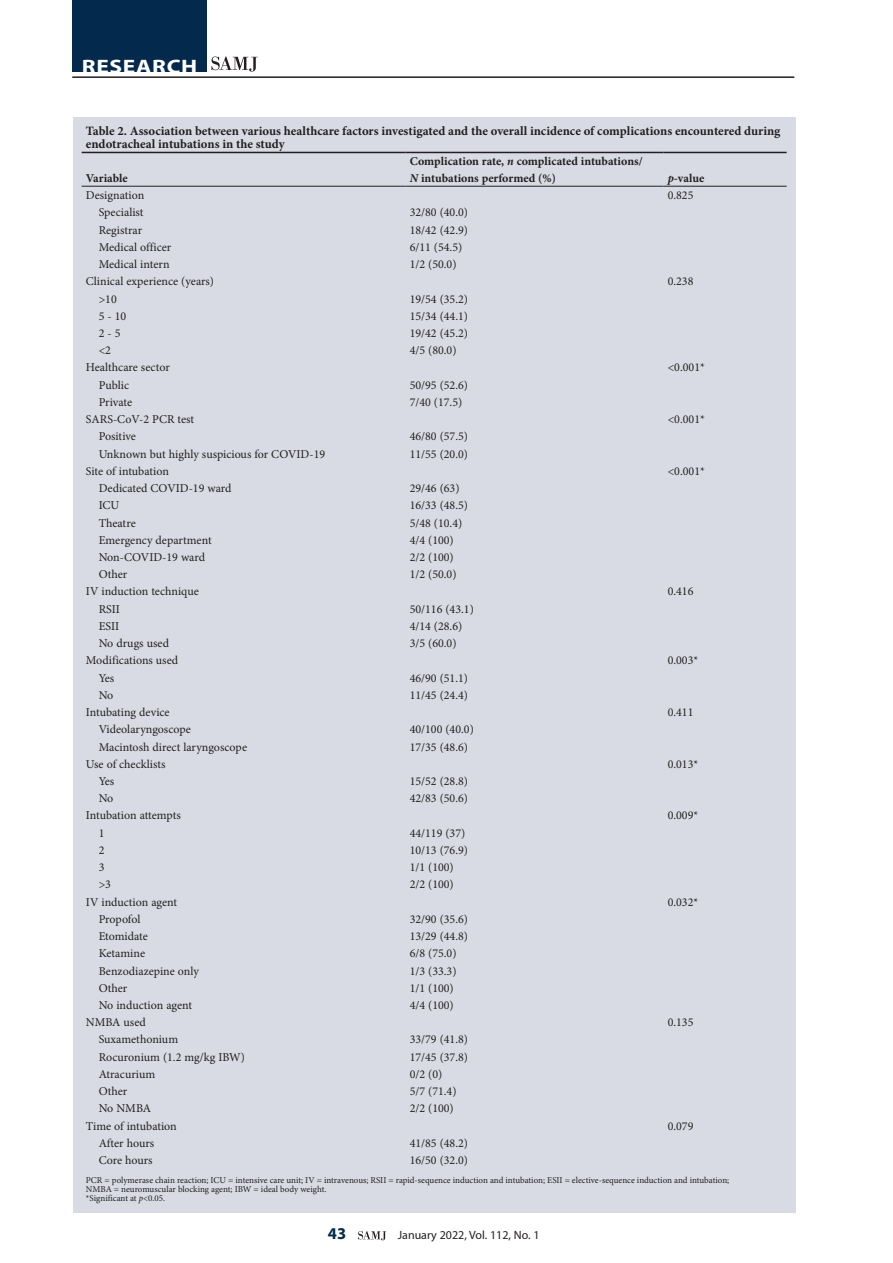
<style>
.page{position:relative;width:893px;height:1263px;background:#fff}
.page>*{position:absolute;margin:0;border:0;box-sizing:border-box;transform-origin:0 0}
.t1{font:700 19.5px "Myriad Pro";letter-spacing:.03em;color:#fff;scale:1.2 1}
.t2{font:700 16.5px "Myriad Pro";color:#03294d}
.TABLE_HEAD{font:700 12.75px/13.5px "Minion Pro";color:#231f20}
.TABLE_COPY{font:12px "Minion Pro";color:#231f20}
.TABLE_COPY_INDENT{font:12px "Minion Pro";color:#231f20}
.TABLE_FIELD_NAME{font:700 12px/16.5px "Minion Pro";letter-spacing:-.005em;color:#231f20}
.t3{font:12px "Myriad Pro";color:#231f20}
.TABLE_FOOTNOTE{font:9px/9px "Minion Pro";color:#231f20}
.s1{font-style:italic}
</style>
<div class="page">
<svg style="left:358px;top:1231px;width:28px;height:9px"></svg>
<hr style="left:72px;top:76px;width:722px;height:2px;background:#231f20">
<div style="left:72px;top:0;width:135px;height:72px;background:#03294d"></div>
<svg style="left:211px;top:57px;width:47px;height:15px"></svg>
<div style="left:73px;top:117px;width:722px;height:1095px;background:#d8dbe4"></div>
<hr style="left:82px;top:152px;width:323px;height:1px;background:#231f20">
<hr style="left:405px;top:152px;width:258px;height:1px;background:#231f20">
<hr style="left:663px;top:152px;width:124px;height:1px;background:#231f20">
<hr style="left:82px;top:186px;width:323px;height:1px;background:#231f20">
<hr style="left:405px;top:186px;width:258px;height:1px;background:#231f20">
<hr style="left:663px;top:186px;width:124px;height:1px;background:#231f20">
<h1 class="t1" style="left:82px;top:54px;width:98px">RESEARCH</h1>
<p class="TABLE_HEAD" style="left:86px;top:124px;width:696px">Table 2. Association between various healthcare factors investigated and the overall incidence of complications encountered during endotracheal intubations in the study</p>
<p class="TABLE_FIELD_NAME" style="left:86px;top:170px;width:43px">Variable</p>
<p class="TABLE_FIELD_NAME" style="left:410px;top:153px;width:234px">Complication rate, <span class="s1">n</span> complicated intubations/<br><span class="s1">N</span> intubations performed (%)</p>
<p class="TABLE_FIELD_NAME" style="left:668px;top:170px;width:38px"><span class="s1">p</span>-value</p>
<p class="TABLE_COPY" style="left:86px;top:187px;width:60px">Designation</p>
<p class="TABLE_COPY" style="left:668px;top:187px;width:27px">0.825</p>
<p class="TABLE_COPY_INDENT" style="left:99px;top:205px;width:46px">Specialist</p>
<p class="TABLE_COPY" style="left:410px;top:205px;width:60px">32/80 (40.0)</p>
<p class="TABLE_COPY_INDENT" style="left:99px;top:222px;width:45px">Registrar</p>
<p class="TABLE_COPY" style="left:410px;top:222px;width:60px">18/42 (42.9)</p>
<p class="TABLE_COPY_INDENT" style="left:99px;top:239px;width:74px">Medical officer</p>
<p class="TABLE_COPY" style="left:410px;top:239px;width:54px">6/11 (54.5)</p>
<p class="TABLE_COPY_INDENT" style="left:99px;top:256px;width:72px">Medical intern</p>
<p class="TABLE_COPY" style="left:410px;top:256px;width:48px">1/2 (50.0)</p>
<p class="TABLE_COPY" style="left:86px;top:273px;width:130px">Clinical experience (years)</p>
<p class="TABLE_COPY" style="left:668px;top:273px;width:27px">0.238</p>
<p class="TABLE_COPY_INDENT" style="left:99px;top:291px;width:20px">&gt;10</p>
<p class="TABLE_COPY" style="left:410px;top:291px;width:60px">19/54 (35.2)</p>
<p class="TABLE_COPY_INDENT" style="left:99px;top:308px;width:29px">5 - 10</p>
<p class="TABLE_COPY" style="left:410px;top:308px;width:60px">15/34 (44.1)</p>
<p class="TABLE_COPY_INDENT" style="left:99px;top:325px;width:23px">2 - 5</p>
<p class="TABLE_COPY" style="left:410px;top:325px;width:60px">19/42 (45.2)</p>
<p class="TABLE_COPY_INDENT" style="left:99px;top:342px;width:14px">&lt;2</p>
<p class="TABLE_COPY" style="left:410px;top:342px;width:48px">4/5 (80.0)</p>
<p class="TABLE_COPY" style="left:86px;top:360px;width:85px">Healthcare sector</p>
<p class="TABLE_COPY" style="left:668px;top:360px;width:39px">&lt;0.001*</p>
<p class="TABLE_COPY_INDENT" style="left:99px;top:377px;width:32px">Public</p>
<p class="TABLE_COPY" style="left:410px;top:377px;width:60px">50/95 (52.6)</p>
<p class="TABLE_COPY_INDENT" style="left:99px;top:394px;width:35px">Private</p>
<p class="TABLE_COPY" style="left:410px;top:394px;width:54px">7/40 (17.5)</p>
<p class="TABLE_COPY" style="left:86px;top:411px;width:110px">SARS-CoV-2 PCR test</p>
<p class="TABLE_COPY" style="left:668px;top:411px;width:39px">&lt;0.001*</p>
<p class="TABLE_COPY_INDENT" style="left:99px;top:428px;width:39px">Positive</p>
<p class="TABLE_COPY" style="left:410px;top:428px;width:60px">46/80 (57.5)</p>
<p class="TABLE_COPY_INDENT" style="left:99px;top:446px;width:228px">Unknown but highly suspicious for COVID-19</p>
<p class="TABLE_COPY" style="left:410px;top:446px;width:60px">11/55 (20.0)</p>
<p class="TABLE_COPY" style="left:86px;top:463px;width:84px">Site of intubation</p>
<p class="TABLE_COPY" style="left:668px;top:463px;width:39px">&lt;0.001*</p>
<p class="TABLE_COPY_INDENT" style="left:99px;top:480px;width:134px">Dedicated COVID-19 ward</p>
<p class="TABLE_COPY" style="left:410px;top:480px;width:51px">29/46 (63)</p>
<p class="TABLE_COPY_INDENT" style="left:99px;top:497px;width:22px">ICU</p>
<p class="TABLE_COPY" style="left:410px;top:497px;width:60px">16/33 (48.5)</p>
<p class="TABLE_COPY_INDENT" style="left:99px;top:515px;width:39px">Theatre</p>
<p class="TABLE_COPY" style="left:410px;top:515px;width:54px">5/48 (10.4)</p>
<p class="TABLE_COPY_INDENT" style="left:99px;top:532px;width:115px">Emergency department</p>
<p class="TABLE_COPY" style="left:410px;top:532px;width:46px">4/4 (100)</p>
<p class="TABLE_COPY_INDENT" style="left:99px;top:549px;width:108px">Non-COVID-19 ward</p>
<p class="TABLE_COPY" style="left:410px;top:549px;width:46px">2/2 (100)</p>
<p class="TABLE_COPY_INDENT" style="left:99px;top:566px;width:30px">Other</p>
<p class="TABLE_COPY" style="left:410px;top:566px;width:48px">1/2 (50.0)</p>
<p class="TABLE_COPY" style="left:86px;top:584px;width:114px">IV induction technique</p>
<p class="TABLE_COPY" style="left:668px;top:584px;width:27px">0.416</p>
<p class="TABLE_COPY_INDENT" style="left:99px;top:601px;width:23px">RSII</p>
<p class="TABLE_COPY" style="left:410px;top:601px;width:66px">50/116 (43.1)</p>
<p class="TABLE_COPY_INDENT" style="left:99px;top:618px;width:22px">ESII</p>
<p class="TABLE_COPY" style="left:410px;top:618px;width:54px">4/14 (28.6)</p>
<p class="TABLE_COPY_INDENT" style="left:99px;top:635px;width:72px">No drugs used</p>
<p class="TABLE_COPY" style="left:410px;top:635px;width:48px">3/5 (60.0)</p>
<p class="TABLE_COPY" style="left:86px;top:652px;width:94px">Modifications used</p>
<p class="TABLE_COPY" style="left:668px;top:652px;width:32px">0.003*</p>
<p class="TABLE_COPY_INDENT" style="left:99px;top:670px;width:17px">Yes</p>
<p class="TABLE_COPY" style="left:410px;top:670px;width:60px">46/90 (51.1)</p>
<p class="TABLE_COPY_INDENT" style="left:99px;top:687px;width:16px">No</p>
<p class="TABLE_COPY" style="left:410px;top:687px;width:60px">11/45 (24.4)</p>
<p class="TABLE_COPY" style="left:86px;top:704px;width:85px">Intubating device</p>
<p class="TABLE_COPY" style="left:668px;top:704px;width:27px">0.411</p>
<p class="TABLE_COPY_INDENT" style="left:99px;top:721px;width:94px">Videolaryngoscope</p>
<p class="TABLE_COPY" style="left:410px;top:721px;width:66px">40/100 (40.0)</p>
<p class="TABLE_COPY_INDENT" style="left:99px;top:739px;width:150px">Macintosh direct laryngoscope</p>
<p class="TABLE_COPY" style="left:410px;top:739px;width:60px">17/35 (48.6)</p>
<p class="TABLE_COPY" style="left:86px;top:756px;width:81px">Use of checklists</p>
<p class="TABLE_COPY" style="left:668px;top:756px;width:32px">0.013*</p>
<p class="TABLE_COPY_INDENT" style="left:99px;top:773px;width:17px">Yes</p>
<p class="TABLE_COPY" style="left:410px;top:773px;width:60px">15/52 (28.8)</p>
<p class="TABLE_COPY_INDENT" style="left:99px;top:790px;width:16px">No</p>
<p class="TABLE_COPY" style="left:410px;top:790px;width:60px">42/83 (50.6)</p>
<p class="TABLE_COPY" style="left:86px;top:807px;width:96px">Intubation attempts</p>
<p class="TABLE_COPY" style="left:668px;top:807px;width:32px">0.009*</p>
<p class="TABLE_COPY_INDENT" style="left:99px;top:825px;width:7px">1</p>
<p class="TABLE_COPY" style="left:410px;top:825px;width:57px">44/119 (37)</p>
<p class="TABLE_COPY_INDENT" style="left:99px;top:842px;width:7px">2</p>
<p class="TABLE_COPY" style="left:410px;top:842px;width:60px">10/13 (76.9)</p>
<p class="TABLE_COPY_INDENT" style="left:99px;top:859px;width:7px">3</p>
<p class="TABLE_COPY" style="left:410px;top:859px;width:46px">1/1 (100)</p>
<p class="TABLE_COPY_INDENT" style="left:99px;top:876px;width:14px">&gt;3</p>
<p class="TABLE_COPY" style="left:410px;top:876px;width:46px">2/2 (100)</p>
<p class="TABLE_COPY" style="left:86px;top:894px;width:93px">IV induction agent</p>
<p class="TABLE_COPY" style="left:668px;top:894px;width:32px">0.032*</p>
<p class="TABLE_COPY_INDENT" style="left:99px;top:911px;width:43px">Propofol</p>
<p class="TABLE_COPY" style="left:410px;top:911px;width:60px">32/90 (35.6)</p>
<p class="TABLE_COPY_INDENT" style="left:99px;top:928px;width:51px">Etomidate</p>
<p class="TABLE_COPY" style="left:410px;top:928px;width:60px">13/29 (44.8)</p>
<p class="TABLE_COPY_INDENT" style="left:99px;top:945px;width:48px">Ketamine</p>
<p class="TABLE_COPY" style="left:410px;top:945px;width:48px">6/8 (75.0)</p>
<p class="TABLE_COPY_INDENT" style="left:99px;top:963px;width:102px">Benzodiazepine only</p>
<p class="TABLE_COPY" style="left:410px;top:963px;width:48px">1/3 (33.3)</p>
<p class="TABLE_COPY_INDENT" style="left:99px;top:980px;width:30px">Other</p>
<p class="TABLE_COPY" style="left:410px;top:980px;width:46px">1/1 (100)</p>
<p class="TABLE_COPY_INDENT" style="left:99px;top:997px;width:95px">No induction agent</p>
<p class="TABLE_COPY" style="left:410px;top:997px;width:46px">4/4 (100)</p>
<p class="TABLE_COPY" style="left:86px;top:1014px;width:62px">NMBA used</p>
<p class="TABLE_COPY" style="left:668px;top:1014px;width:27px">0.135</p>
<p class="TABLE_COPY_INDENT" style="left:99px;top:1031px;width:81px">Suxamethonium</p>
<p class="TABLE_COPY" style="left:410px;top:1031px;width:60px">33/79 (41.8)</p>
<p class="TABLE_COPY_INDENT" style="left:99px;top:1049px;width:148px">Rocuronium (1.2 mg/kg IBW)</p>
<p class="TABLE_COPY" style="left:410px;top:1049px;width:60px">17/45 (37.8)</p>
<p class="TABLE_COPY_INDENT" style="left:99px;top:1066px;width:58px">Atracurium</p>
<p class="TABLE_COPY" style="left:410px;top:1066px;width:34px">0/2 (0)</p>
<p class="TABLE_COPY_INDENT" style="left:99px;top:1083px;width:30px">Other</p>
<p class="TABLE_COPY" style="left:410px;top:1083px;width:48px">5/7 (71.4)</p>
<p class="TABLE_COPY_INDENT" style="left:99px;top:1100px;width:54px">No NMBA</p>
<p class="TABLE_COPY" style="left:410px;top:1100px;width:46px">2/2 (100)</p>
<p class="TABLE_COPY" style="left:86px;top:1118px;width:92px">Time of intubation</p>
<p class="TABLE_COPY" style="left:668px;top:1118px;width:27px">0.079</p>
<p class="TABLE_COPY_INDENT" style="left:99px;top:1135px;width:57px">After hours</p>
<p class="TABLE_COPY" style="left:410px;top:1135px;width:60px">41/85 (48.2)</p>
<p class="TABLE_COPY_INDENT" style="left:99px;top:1152px;width:56px">Core hours</p>
<p class="TABLE_COPY" style="left:410px;top:1152px;width:60px">16/50 (32.0)</p>
<p class="TABLE_FOOTNOTE" style="left:86px;top:1175px;width:645px">PCR = polymerase chain reaction; ICU = intensive care unit; IV = intravenous; RSII = rapid-sequence induction and intubation; ESII = elective-sequence induction and intubation;<br>NMBA = neuromuscular blocking agent; IBW = ideal body weight.</p>
<p class="TABLE_FOOTNOTE" style="left:86px;top:1193px;width:81px">*Significant at <span class="s1">p</span>&lt;0.05.</p>
<h2 class="t2" style="left:328px;top:1223px;width:20px">43</h2>
<p class="t3" style="left:398px;top:1228px;width:143px">January 2022, Vol. 112, No. 1</p>
</div>
